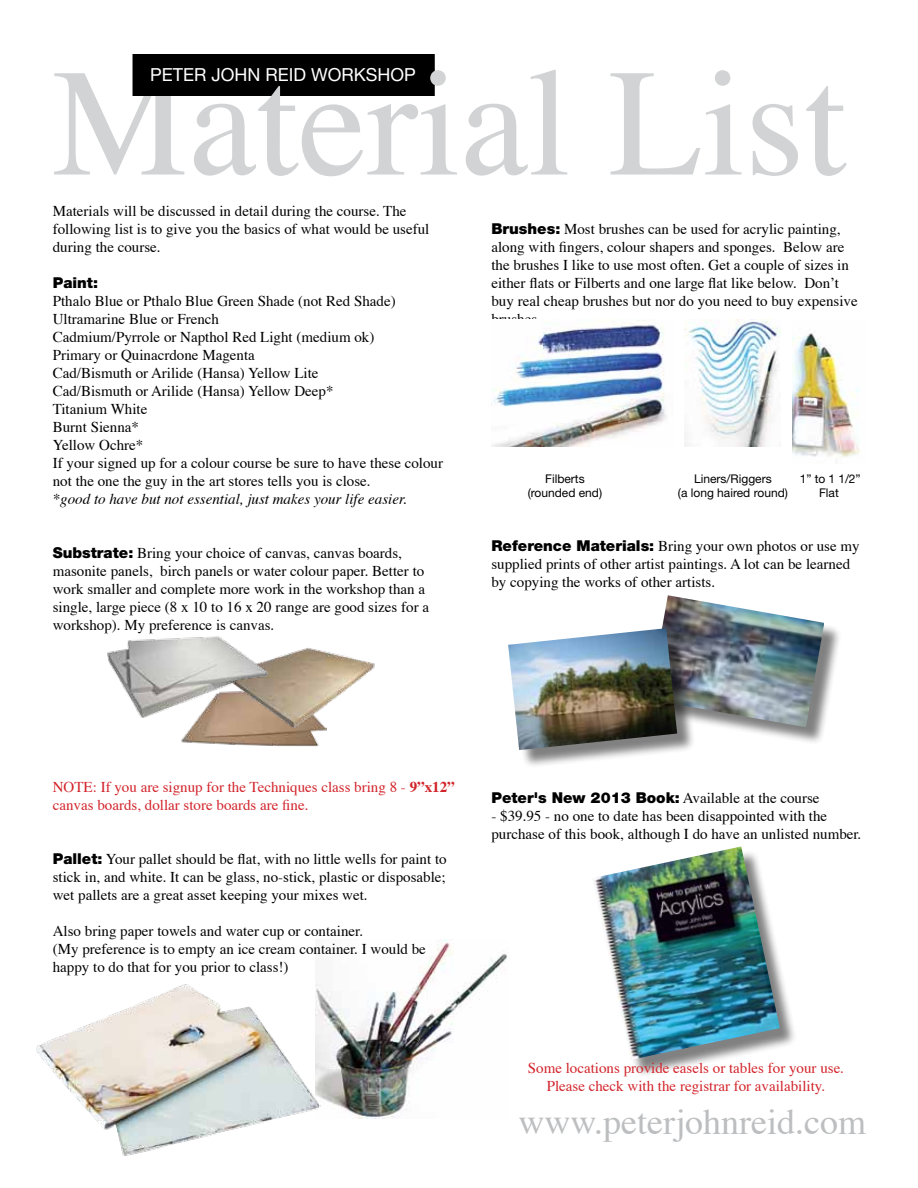
<style>
.page{position:relative;width:918px;height:1188px;background:#fff}
.page>*{position:absolute;margin:0;border:0;box-sizing:border-box;transform-origin:0 0}
.t1{font:36px "Times";color:#bcbec0}
.t2{font:18px "Helvetica Neue";color:#fff}
.t3{font:15px/18px "Times";color:#000}
.t4{font:15px/18px "Times";color:#d2232a}
.t5{font:italic 15px "Times";color:#000}
.t6{font:900 15px "Helvetica Neue";color:#000}
.t7{font:12px "Helvetica Neue";color:#000}
.s1{font-family:"Helvetica Neue";font-weight:900}
.s2{font-weight:700}
</style>
<div class="page">
<img style="left:321px;top:940px;width:186px;height:178px">
<img style="left:491px;top:320px;width:176px;height:127px">
<img style="left:684px;top:320px;width:96px;height:127px">
<img style="left:792px;top:331px;width:68px;height:126px">
<img style="left:181px;top:719px;width:138px;height:28px">
<img style="left:222px;top:648px;width:153px;height:83px">
<img style="left:107px;top:636px;width:162px;height:83px">
<div style="left:595px;top:849px;width:203px;height:229px;background:#000;opacity:.5"></div>
<img style="left:593px;top:846px;width:187px;height:214px">
<svg style="left:54px;top:73px;width:130px;height:102px"></svg>
<svg style="left:466px;top:70px;width:101px;height:106px"></svg>
<svg style="left:610px;top:70px;width:132px;height:105px"></svg>
<svg style="left:753px;top:104px;width:45px;height:72px"></svg>
<svg style="left:806px;top:86px;width:41px;height:90px"></svg>
<div style="left:133px;top:55px;width:301px;height:40px;background:#000"></div>
<div style="left:133px;top:54px;width:302px;height:42px;border:2px solid #000"></div>
<svg style="left:194px;top:70px;width:263px;height:106px"></svg>
<div style="left:652px;top:598px;width:190px;height:147px;background:#000;opacity:.5"></div>
<img style="left:652px;top:595px;width:172px;height:132px">
<div style="left:511px;top:631px;width:185px;height:137px;background:#000;opacity:.5"></div>
<img style="left:508px;top:628px;width:169px;height:122px">
<img style="left:36px;top:982px;width:285px;height:174px">
<p class="t2" style="left:150px;top:64px;width:267px">PETER JOHN REID WORKSHOP</p>
<p class="t3" style="left:53px;top:201px;width:378px">Materials will be discussed in detail during the course. The following list is to give you the basics of what would be useful during the course.</p>
<p class="t6" style="left:53px;top:274px;width:47px">Paint:</p>
<p class="t3" style="left:53px;top:291px;width:392px">Pthalo Blue or Pthalo Blue Green Shade (not Red Shade)<br>Ultramarine Blue or French<br>Cadmium/Pyrrole or Napthol Red Light (medium ok)<br>Primary or Quinacrdone Magenta<br>Cad/Bismuth or Arilide (Hansa) Yellow Lite<br>Cad/Bismuth or Arilide (Hansa) Yellow Deep*<br>Titanium White<br>Burnt Sienna*<br>Yellow Ochre*<br>If your signed up for a colour course be sure to have these colour not the one the guy in the art stores tells you is close.</p>
<p class="t5" style="left:53px;top:486px;width:356px">*good to have but not essential, just makes your life easier.</p>
<p class="t3" style="left:53px;top:543px;width:378px"><span class="s1">Substrate:</span> Bring your choice of canvas, canvas boards, masonite panels, birch panels or water colour paper. Better to work smaller and complete more work in the workshop than a single, large piece (8 x 10 to 16 x 20 range are good sizes for a workshop). My preference is canvas.</p>
<p class="t3" style="left:491px;top:219px;width:368px"><span class="s1">Brushes:</span> Most brushes can be used for acrylic painting, along with fingers, colour shapers and sponges. Below are the brushes I like to use most often. Get a couple of sizes in either flats or Filberts and one large flat like below. Don’t buy real cheap brushes but nor do you need to buy expensive brushes.</p>
<p class="t7" style="left:545px;top:471px;width:41px">Filberts</p>
<p class="t7" style="left:694px;top:471px;width:79px">Liners/Riggers</p>
<p class="t7" style="left:800px;top:471px;width:62px">1” to 1 1/2”</p>
<p class="t7" style="left:528px;top:486px;width:76px">(rounded end)</p>
<p class="t7" style="left:678px;top:486px;width:112px">(a long haired round)</p>
<p class="t7" style="left:819px;top:486px;width:21px">Flat</p>
<p class="t3" style="left:491px;top:536px;width:370px"><span class="s1">Reference Materials:</span> Bring your own photos or use my supplied prints of other artist paintings. A lot can be learned by copying the works of other artists.</p>
<p class="t4" style="left:53px;top:777px;width:403px">NOTE: If you are signup for the Techniques class bring 8 - <span class="s2">9”x12” </span>canvas boards, dollar store boards are fine.</p>
<p class="t3" style="left:53px;top:849px;width:395px;text-align:justify"><span class="s1">Pallet:</span> Your pallet should be flat, with no little wells for paint to stick in, and white. It can be glass, no-stick, plastic or disposable; wet pallets are a great asset keeping your mixes wet.</p>
<p class="t3" style="left:53px;top:921px;width:375px">Also bring paper towels and water cup or container.<br>(My preference is to empty an ice cream container. I would be happy to do that for you prior to class!)</p>
<p class="t3" style="left:491px;top:788px;width:330px"><span class="s1">Peter's New 2013 Book:</span> Available at the course</p>
<p class="t3" style="left:491px;top:806px;width:371px">- $39.95 - no one to date has been disappointed with the purchase of this book, although I do have an unlisted number.</p>
<p class="t4" style="left:528px;top:1058px;width:318px;text-align:center">Some locations provide easels or tables for your use.<br>Please check with the registrar for availability.</p>
<h1 class="t1" style="left:518px;top:1088px;width:349px">www.peterjohnreid.com</h1>
</div>
